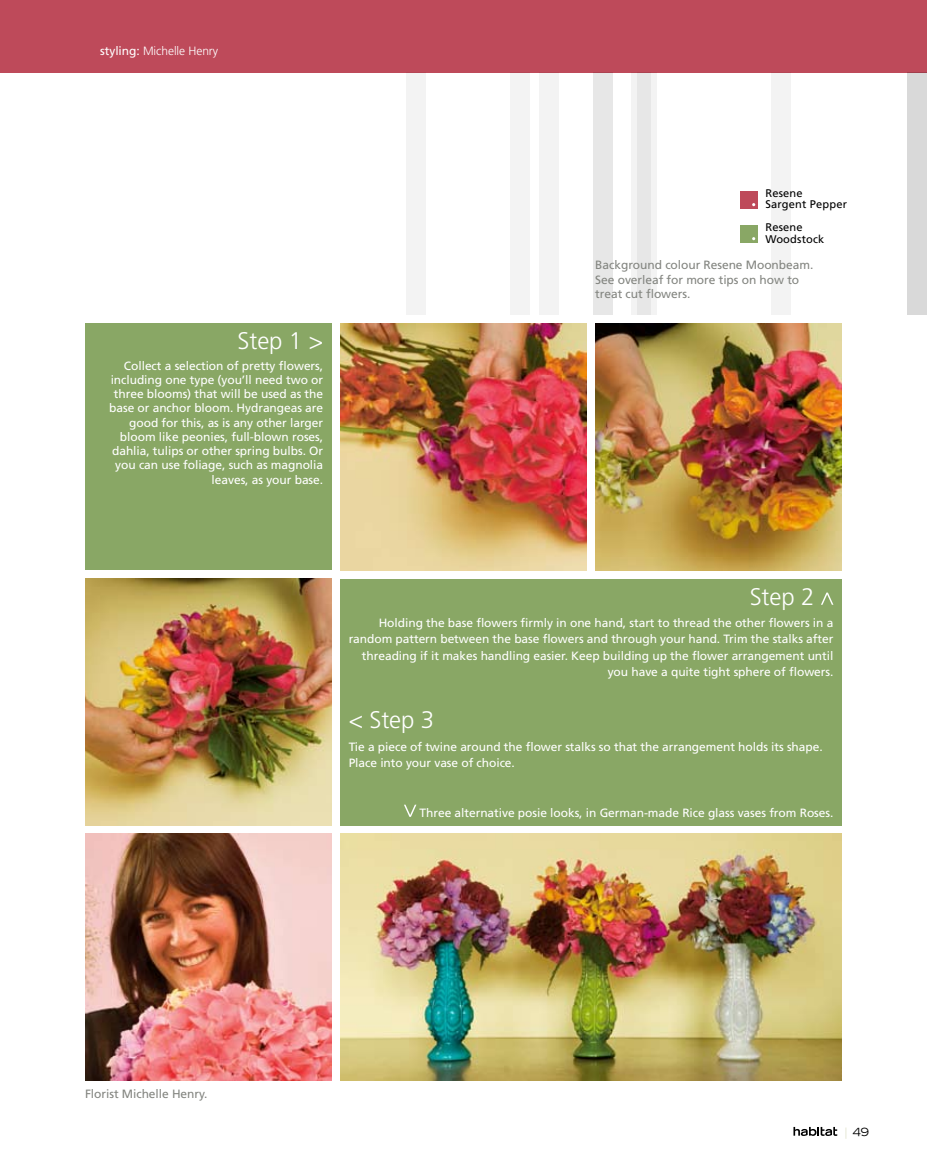
<style>
.page{position:relative;width:927px;height:1170px;background:#fff}
.page>*{position:absolute;margin:0;border:0;box-sizing:border-box;transform-origin:0 0}
.t1{font:300 24px "Frutiger";letter-spacing:-.005em;color:#fff}
.t2{font:12px/14.2px "Frutiger";letter-spacing:-.005em;color:#fff;text-align:right}
.t3{font:12px/14.2px "Frutiger";letter-spacing:-.005em;color:#838580}
.t4{font:300 12px "Frutiger";letter-spacing:-.005em;color:#fff}
.t5{font:expanded 11.25px "Trade Gothic LH";color:#000}
.t6{font:11.1px/11.1px "Frutiger";letter-spacing:.015em;color:#000}
.s1{font-weight:400}
.s2{color:#dee0c8}
</style>
<div class="page">
<hr style="left:85px;top:33px;width:1px;height:40px;background:#bdbbb7">
<img style="left:85px;top:833px;width:247px;height:247px">
<img style="left:340px;top:833px;width:502px;height:247px">
<div style="left:85px;top:323px;width:247px;height:247px;background:#89a765"></div>
<img style="left:340px;top:323px;width:247px;height:247px">
<img style="left:595px;top:323px;width:247px;height:247px">
<img style="left:85px;top:578px;width:247px;height:247px">
<div style="left:0;top:0;width:927px;height:72px;background:#be4a5a"></div>
<div style="left:340px;top:578px;width:502px;height:247px;background:#89a765"></div>
<svg style="left:821px;top:592px;width:12px;height:12px"></svg>
<svg style="left:404px;top:804px;width:12px;height:12px"></svg>
<div style="left:907px;top:72px;width:20px;height:243px;background:#d9d9d9"></div>
<div style="left:539px;top:72px;width:19px;height:243px;background:#f3f3f3"></div>
<div style="left:510px;top:72px;width:20px;height:243px;background:#f3f3f3"></div>
<div style="left:406px;top:72px;width:20px;height:243px;background:#f3f3f3"></div>
<div style="left:637px;top:72px;width:20px;height:243px;background:#f3f3f3"></div>
<div style="left:631px;top:72px;width:20px;height:243px;background:#e7e7e7"></div>
<div style="left:771px;top:72px;width:20px;height:243px;background:#f3f3f3"></div>
<div style="left:593px;top:72px;width:20px;height:243px;background:#e7e7e7"></div>
<div style="left:740px;top:191px;width:17px;height:17px;background:#be4a5a"></div>
<div style="left:740px;top:225px;width:17px;height:17px;background:#89a765"></div>
<svg style="left:793px;top:1126px;width:44px;height:9px"></svg>
<p class="t4" style="left:100px;top:44px;width:120px"><span class="s1">styling:</span> Michelle Henry</p>
<h1 class="t1" style="left:238px;top:327px;width:87px">Step 1 &gt;</h1>
<p class="t2" style="left:109px;top:358px;width:215px">Collect a selection of pretty flowers, including one type (you’ll need two or three blooms) that will be used as the base or anchor bloom. Hydrangeas are good for this, as is any other larger bloom like peonies, full-blown roses, dahlia, tulips or other spring bulbs. Or you can use foliage, such as magnolia leaves, as your base.</p>
<p class="t6" style="left:765px;top:188px;width:83px">Resene<br>Sargent Pepper</p>
<p class="t6" style="left:765px;top:222px;width:60px">Resene<br>Woodstock</p>
<p class="t3" style="left:595px;top:258px;width:220px">Background colour Resene Moonbeam.<br>See overleaf for more tips on how to treat cut flowers.</p>
<h1 class="t1" style="left:750px;top:583px;width:66px">Step 2</h1>
<p class="t2" style="left:349px;top:614px;width:486px;line-height:16.4px">Holding the base flowers firmly in one hand, start to thread the other flowers in a random pattern between the base flowers and through your hand. Trim the stalks after threading if it makes handling easier. Keep building up the flower arrangement until you have a quite tight sphere of flowers.</p>
<h1 class="t1" style="left:349px;top:706px;width:87px">&lt; Step 3</h1>
<p class="t2" style="left:349px;top:738px;width:476px;line-height:16.4px;text-align:left">Tie a piece of twine around the flower stalks so that the arrangement holds its shape.<br>Place into your vase of choice.</p>
<p class="t2" style="left:420px;top:805px;width:415px">Three alternative posie looks, in German-made Rice glass vases from Roses.</p>
<p class="t3" style="left:85px;top:1086px;width:124px">Florist Michelle Henry.</p>
<p class="t5" style="left:845px;top:1124px;width:26px"><span class="s2">|</span> 49</p>
</div>
